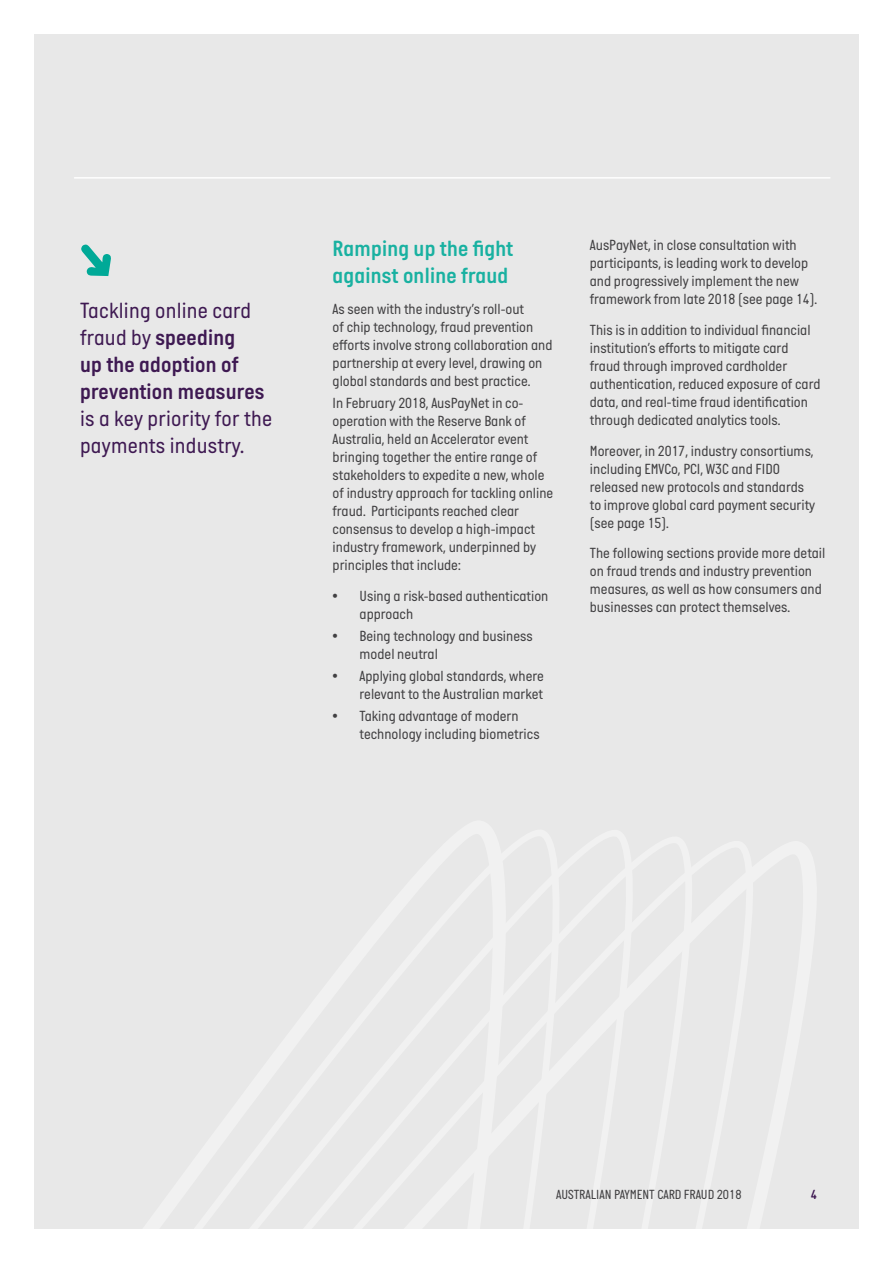
<style>
.page{position:relative;width:893px;height:1263px;background:#fff}
.page>*{position:absolute;margin:0;border:0;box-sizing:border-box;transform-origin:0 0}
.t1{font:600 22.5px/27px "Italian Plate No 1";letter-spacing:.01em;color:#3e1952}
.t2{font:22.5px/27px "Italian Plate No 1";letter-spacing:.01em;color:#3e1952}
.t3{font:600 22.5px/27px "Italian Plate No 1";letter-spacing:.01em;color:#19b1a1}
.t4{font:15px/18px "Italian Plate No 1";color:#414042}
.t5{font:13.5px "Italian Plate No 1";color:#414042}
.t6{font:600 13.5px "Italian Plate No 1";color:#3e1952}
.s1{font-weight:400}
</style>
<div class="page">
<div style="left:34px;top:34px;width:825px;height:1195px;background:#e8e8e8"></div>
<hr style="left:75px;top:177px;width:755px;height:2px;background:#fff">
<h1 class="t1" style="left:80px;top:296px;width:186px"><span class="s1">Tackling online card fraud by</span> speeding<br>up the adoption of prevention measures</h1>
<h1 class="t2" style="left:80px;top:404px;width:194px">is a key priority for the payments industry.</h1>
<h1 class="t3" style="left:333px;top:235px;width:182px">Ramping up the fight against online fraud</h1>
<p class="t4" style="left:333px;top:299px;width:221px">As seen with the industry’s roll-out<br>of chip technology, fraud prevention efforts involve strong collaboration and partnership at every level, drawing on global standards and best practice.</p>
<p class="t4" style="left:333px;top:394px;width:222px">In February 2018, AusPayNet in co&shy;operation with the Reserve Bank of Australia, held an Accelerator event bringing together the entire range of stakeholders to expedite a new, whole of industry approach for tackling online fraud. Participants reached clear consensus to develop a high-impact industry framework, underpinned by principles that include:</p>
<p class="t4" style="left:360px;top:586px;width:190px;text-indent:-27px">• Using a risk-based authentication approach</p>
<p class="t4" style="left:360px;top:627px;width:175px;text-indent:-27px">• Being technology and business model neutral</p>
<p class="t4" style="left:333px;top:667px;width:213px;text-align:right">• Applying global standards, where relevant to the Australian market</p>
<p class="t4" style="left:360px;top:707px;width:182px;text-indent:-27px">• Taking advantage of modern technology including biometrics</p>
<p class="t4" style="left:590px;top:236px;width:229px">AusPayNet, in close consultation with participants, is leading work to develop and progressively implement the new framework from late 2018 (see page 14).</p>
<p class="t4" style="left:590px;top:321px;width:232px">This is in addition to individual financial institution’s efforts to mitigate card fraud through improved cardholder authentication, reduced exposure of card data, and real-time fraud identification through dedicated analytics tools.</p>
<p class="t4" style="left:590px;top:442px;width:227px">Moreover, in 2017, industry consortiums, including EMVCo, PCI, W3C and FIDO released new protocols and standards to improve global card payment security (see page 15).</p>
<p class="t4" style="left:590px;top:544px;width:237px">The following sections provide more detail on fraud trends and industry prevention measures, as well as how consumers and businesses can protect themselves.</p>
<p class="t5" style="left:556px;top:1187px;width:187px">AUSTRALIAN PAYMENT CARD FRAUD 2018</p>
<p class="t6" style="left:811px;top:1187px;width:8px">4</p>
</div>
